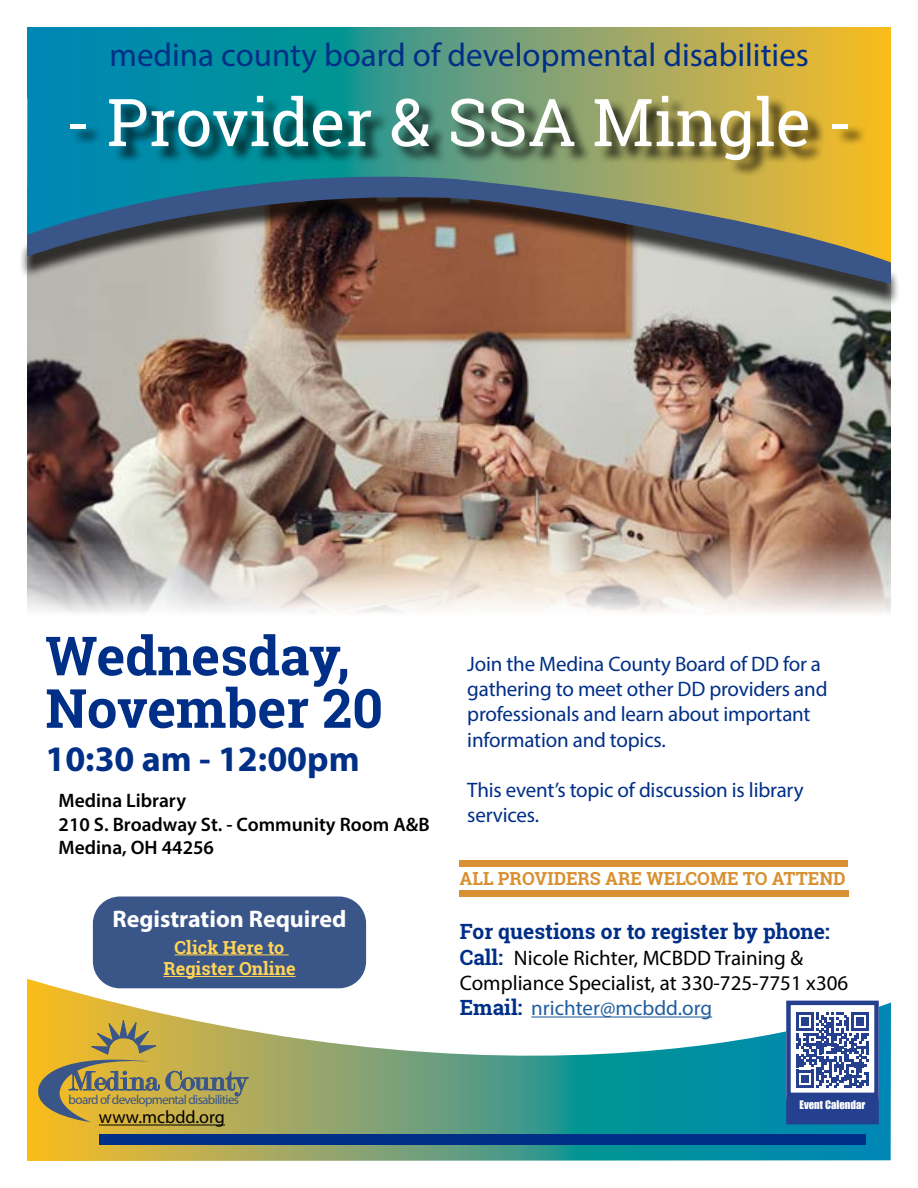
<style>
.page{position:relative;width:918px;height:1188px;background:#fff}
.page>*{position:absolute;margin:0;border:0;box-sizing:border-box;transform-origin:0 0}
.t1{font:66px "Roboto Slab";color:#fff}
.t2{font:700 54px/52.5px "Roboto Slab";color:#002f87}
.t3{font:700 36px "Myriad Pro";color:#002f87}
.t4{font:33px "Myriad Pro";color:#002f87}
.t5{font:28.65px "Modern";letter-spacing:-.025em;color:#3a5588;scale:1.08 1}
.t6{font:700 24px "Myriad Pro";color:#fff}
.t7{font:21px/25.2px "Myriad Pro";letter-spacing:-.01em;color:#002f87}
.t8{font:21px/25.2px "Myriad Pro";color:#000}
.t9{font:700 21px "Roboto Slab";color:#002f87}
.t10{font:600 19.5px/23.4px "Myriad Pro";color:#000}
.t11{font:700 18px "Roboto Slab";color:#d89032}
.t12{font:700 18px/21.6px "Roboto Slab";color:#ffd457;text-align:center}
.t13{font:18px "Myriad Pro";color:#000}
.t14{font:13.2px "Myriad";letter-spacing:-.05em;color:#3a5588}
.t15{font:10.8px "Impact";color:#fff}
.s1{font-family:"Roboto Slab";font-weight:700;color:#002f87}
.s2{color:#215e9e}
</style>
<div class="page">
<img style="left:28px;top:307px;width:863px;height:305px">
<svg style="left:27px;top:97px;width:864px;height:67px;background:#589a7e"></svg>
<svg style="left:27px;top:979px;width:864px;height:182px"></svg>
<svg style="left:27px;top:27px;width:864px;height:70px;background:#609e7a"></svg>
<div style="left:72px;top:98px;width:795px;height:79px;background:#000;opacity:.75"></div>
<div style="left:99px;top:1135px;width:767px;height:10px;background:#002f87"></div>
<hr style="left:99px;top:1125px;width:126px;height:1px;background:#000">
<svg style="left:34px;top:1016px;width:215px;height:106px;background:#c1a94d"></svg>
<div style="left:19px;top:184px;width:881px;height:123px;background:#000;opacity:.75"></div>
<svg style="left:27px;top:164px;width:864px;height:120px;background:#727768"></svg>
<hr style="left:531px;top:1016px;width:181px;height:2px;background:#215e9e">
<div style="left:93px;top:897px;width:273px;height:91px;background:#3a5588;border-radius:27px"></div>
<hr style="left:175px;top:954px;width:114px;height:1px;background:#ffd457">
<hr style="left:163px;top:976px;width:133px;height:1px;background:#ffd457">
<div style="left:786px;top:1002px;width:93px;height:96px;background:#fff"></div>
<svg style="left:796px;top:1012px;width:73px;height:76px"></svg>
<div style="left:786px;top:1097px;width:93px;height:27px;background:#25408f"></div>
<div style="left:786px;top:1001px;width:93px;height:96px;border:4px solid #25408f"></div>
<div style="left:459px;top:890px;width:389px;height:7px;background:#d89032"></div>
<div style="left:460px;top:861px;width:388px;height:6px;background:#d89032"></div>
<h3 class="t4" style="left:110px;top:35px;width:701px">medina county board of developmental disabilities</h3>
<h1 class="t1" style="left:65px;top:77px;width:790px">- Provider &amp; SSA Mingle -</h1>
<h2 class="t2" style="left:45px;top:629px;width:339px">Wednesday,<br>November 20</h2>
<h3 class="t3" style="left:45px;top:735px;width:316px">10:30 am - 12:00pm</h3>
<p class="t10" style="left:59px;top:789px;width:373px">Medina Library<br>210 S. Broadway St. - Community Room A&amp;B<br>Medina, OH 44256</p>
<p class="t6" style="left:113px;top:903px;width:235px">Registration Required</p>
<p class="t12" style="left:163px;top:936px;width:134px">Click Here to<br>Register Online</p>
<h3 class="t5" style="left:68px;top:1067px;width:168px">Medina County</h3>
<p class="t14" style="left:69px;top:1093px;width:172px">board of developmental disabilities</p>
<p class="t13" style="left:99px;top:1106px;width:128px">www.mcbdd.org</p>
<p class="t7" style="left:467px;top:651px;width:362px">Join the Medina County Board of DD for a gathering to meet other DD providers and professionals and learn about important information and topics.</p>
<p class="t7" style="left:467px;top:777px;width:338px">This event’s topic of discussion is library services.</p>
<p class="t11" style="left:460px;top:866px;width:388px">ALL PROVIDERS ARE WELCOME TO ATTEND</p>
<p class="t9" style="left:460px;top:917px;width:371px">For questions or to register by phone:</p>
<p class="t8" style="left:460px;top:945px;width:390px"><span class="s1">Call:</span> Nicole Richter, MCBDD Training &amp;<br>Compliance Specialist, at 330-725-7751 x306<br><span class="s1">Email:</span> <span class="s2">nrichter@mcbdd.org</span></p>
<p class="t15" style="left:800px;top:1096px;width:67px">Event Calendar</p>
</div>
